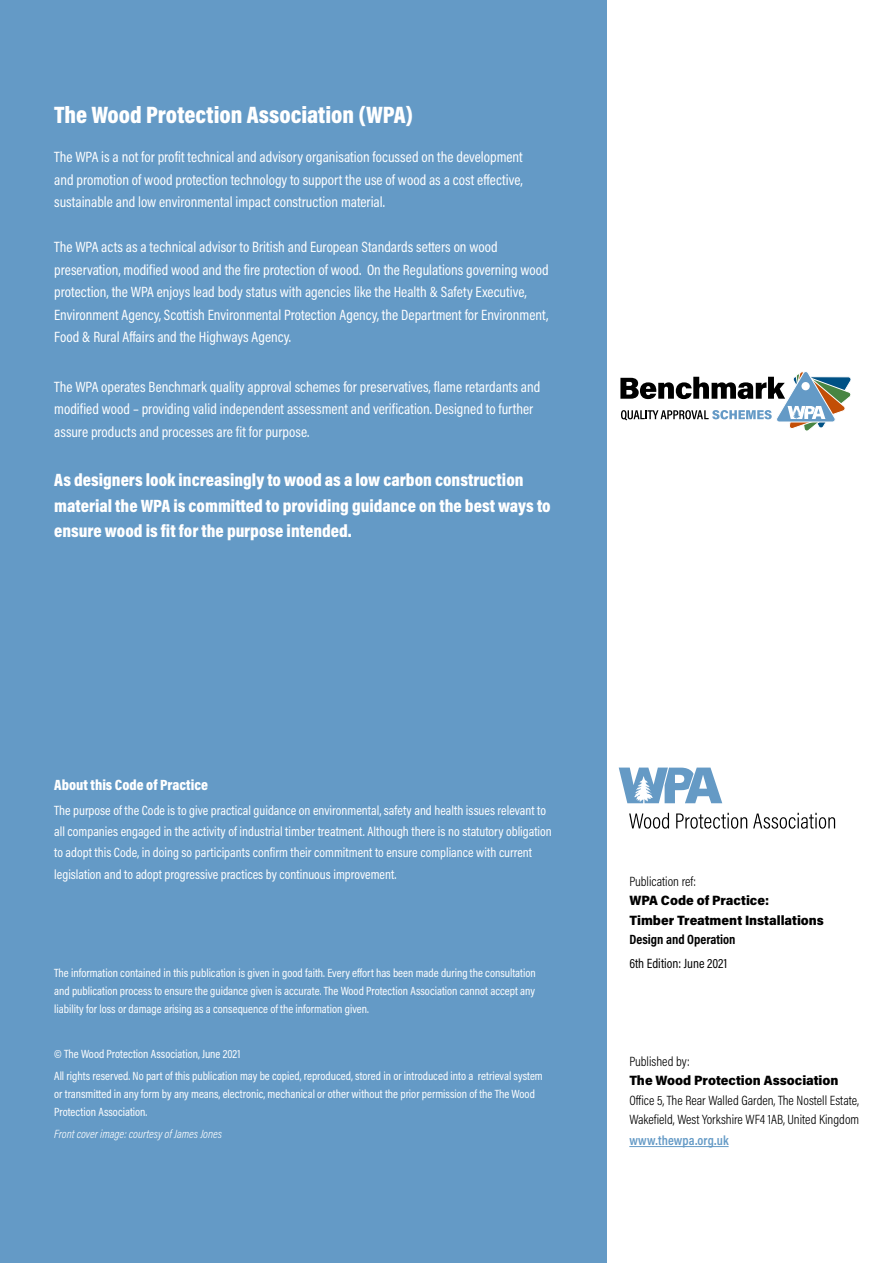
<style>
.page{position:relative;width:893px;height:1263px;background:#fff}
.page>*{position:absolute;margin:0;border:0;box-sizing:border-box;transform-origin:0 0}
.t1{font:900 24px "Acumin Pro Cond";color:#fff}
.t2{font:900 18px/25.5px "Acumin Pro Cond";color:#fff}
.t3{font:15px/22.5px "Acumin Pro Cond";color:#fff}
.t4{font:900 15px "Acumin Pro Cond";color:#fff}
.t5{font:13.5px/21px "Acumin Pro Cond";color:#fff}
.t6{font:300 13.5px/19.5px "Acumin Pro Cond";color:#000}
.t7{font:900 13.5px/19.5px "Acumin Pro Semi Cond";color:#000}
.t8{font:13.5px "Acumin Pro Cond";color:#000}
.t9{font:700 13.5px "Acumin Pro Cond";color:#000}
.t10{font:600 13.5px "Acumin Pro Cond";letter-spacing:.01em;color:#649ac6}
.t11{font:12px/18px "Acumin Pro Cond";color:#fff}
.t12{font:italic 300 12px "Acumin Pro Cond";color:#fff}
</style>
<div class="page">
<div style="left:0;top:0;width:607px;height:1263px;background:#649ac6"></div>
<hr style="left:629px;top:1146px;width:100px;height:1px;background:#649ac6">
<svg style="left:629px;top:813px;width:40px;height:16px"></svg>
<svg style="left:676px;top:813px;width:71px;height:16px"></svg>
<svg style="left:753px;top:813px;width:82px;height:16px"></svg>
<svg style="left:619px;top:767px;width:103px;height:36px"></svg>
<svg style="left:620px;top:371px;width:231px;height:60px"></svg>
<div style="left:801px;top:382px;width:9px;height:8px;background:#fff;border-radius:50%"></div>
<h1 class="t1" style="left:54px;top:99px;width:360px">The Wood Protection Association (WPA)</h1>
<p class="t3" style="left:54px;top:146px;width:470px;text-align:justify">The WPA is a not for profit technical and advisory organisation focussed on the development and promotion of wood protection technology to support the use of wood as a cost effective, sustainable and low environmental impact construction material.</p>
<p class="t3" style="left:54px;top:236px;width:496px">The WPA acts as a technical advisor to British and European Standards setters on wood preservation, modified wood and the fire protection of wood. On the Regulations governing wood protection, the WPA enjoys lead body status with agencies like the Health &amp; Safety Executive, Environment Agency, Scottish Environmental Protection Agency, the Department for Environment, Food &amp; Rural Affairs and the Highways Agency.</p>
<p class="t3" style="left:54px;top:375px;width:488px">The WPA operates Benchmark quality approval schemes for preservatives, flame retardants and modified wood – providing valid independent assessment and verification. Designed to further assure products and processes are fit for purpose.</p>
<p class="t2" style="left:54px;top:467px;width:498px">As designers look increasingly to wood as a low carbon construction material the WPA is committed to providing guidance on the best ways to ensure wood is fit for the purpose intended.</p>
<p class="t4" style="left:54px;top:774px;width:155px">About this Code of Practice</p>
<p class="t5" style="left:54px;top:799px;width:499px">The purpose of the Code is to give practical guidance on environmental, safety and health issues relevant to all companies engaged in the activity of industrial timber treatment. Although there is no statutory obligation to adopt this Code, in doing so participants confirm their commitment to ensure compliance with current</p>
<p class="t5" style="left:54px;top:864px;width:344px">legislation and to adopt progressive practices by continuous improvement.</p>
<p class="t11" style="left:54px;top:964px;width:483px;text-align:justify">The information contained in this publication is given in good faith. Every effort has been made during the consultation and publication process to ensure the guidance given is accurate. The Wood Protection Association cannot accept any liability for loss or damage arising as a consequence of the information given.</p>
<p class="t11" style="left:54px;top:1042px;width:490px;line-height:22.2px">© The Wood Protection Association, June 2021<br>All rights reserved. No part of this publication may be copied, reproduced, stored in or introduced into a retrieval system</p>
<p class="t11" style="left:54px;top:1085px;width:482px">or transmitted in any form by any means, electronic, mechanical or other without the prior permission of the The Wood<br>Protection Association.</p>
<p class="t12" style="left:54px;top:1126px;width:169px">Front cover image: courtesy of James Jones</p>
<p class="t6" style="left:629px;top:871px;width:68px">Publication ref:</p>
<p class="t7" style="left:629px;top:890px;width:196px">WPA Code of Practice:<br>Timber Treatment Installations</p>
<p class="t9" style="left:629px;top:931px;width:108px">Design and Operation</p>
<p class="t8" style="left:629px;top:955px;width:99px">6th Edition: June 2021</p>
<p class="t6" style="left:629px;top:1051px;width:62px">Published by:</p>
<p class="t7" style="left:629px;top:1070px;width:211px">The Wood Protection Association</p>
<p class="t6" style="left:629px;top:1090px;width:231px">Office 5, The Rear Walled Garden, The Nostell Estate,<br>Wakefield, West Yorkshire WF4 1AB, United Kingdom</p>
<p class="t10" style="left:629px;top:1132px;width:101px">www.thewpa.org.uk</p>
</div>
